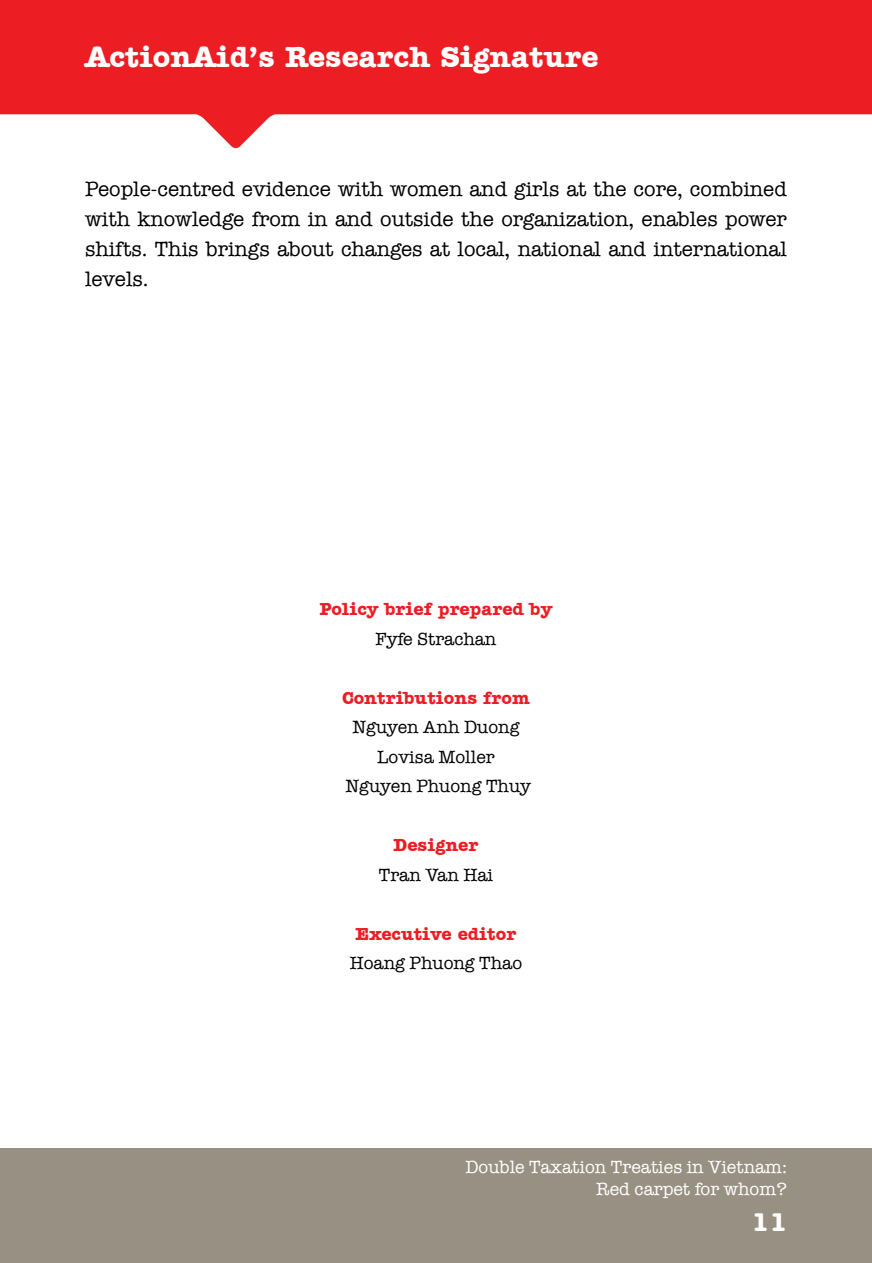
<style>
.page{position:relative;width:872px;height:1263px;background:#fff}
.page>*{position:absolute;margin:0;border:0;box-sizing:border-box;transform-origin:0 0}
.t1{font:700 30px "UVN Amer Type Md BT";color:#fff}
.t2{font:700 27px "UVN Amer Type Md BT";color:#fff}
.t3{font:21px/30px "UVN American Typewriter";color:#000;text-align:justify}
.t4{font:18px/29.5px "UVN American Typewriter";color:#000;text-align:center}
.t5{font:700 18px "UVN Amer Type Md BT";color:#ed1d24}
.t6{font:18px/21.6px "UVN American Typewriter";color:#fff;text-align:right}
</style>
<div class="page">
<div style="left:0;top:1148px;width:872px;height:115px;background:#989183"></div>
<svg style="left:0;top:0;width:872px;height:148px;fill:#ed1d24"></svg>
<h1 class="t1" style="left:85px;top:33px;width:515px">ActionAid’s Research Signature</h1>
<p class="t3" style="left:85px;top:172px;width:703px">People-centred evidence with women and girls at the core, combined with knowledge from in and outside the organization, enables power shifts. This brings about changes at local, national and international levels.</p>
<p class="t5" style="left:319px;top:595px;width:235px">Policy brief prepared by</p>
<p class="t4" style="left:375px;top:623px;width:122px">Fyfe Strachan</p>
<p class="t5" style="left:342px;top:684px;width:189px">Contributions from</p>
<p class="t4" style="left:345px;top:711px;width:187px">Nguyen Anh Duong<br>Lovisa Moller<br>Nguyen Phuong Thuy</p>
<p class="t5" style="left:393px;top:831px;width:86px">Designer</p>
<p class="t4" style="left:379px;top:859px;width:116px">Tran Van Hai</p>
<p class="t5" style="left:355px;top:920px;width:162px">Executive editor</p>
<p class="t4" style="left:350px;top:947px;width:174px">Hoang Phuong Thao</p>
<p class="t6" style="left:465px;top:1155px;width:323px">Double Taxation Treaties in Vietnam:<br>Red carpet for whom?</p>
<p class="t2" style="left:751px;top:1200px;width:37px">11</p>
</div>
